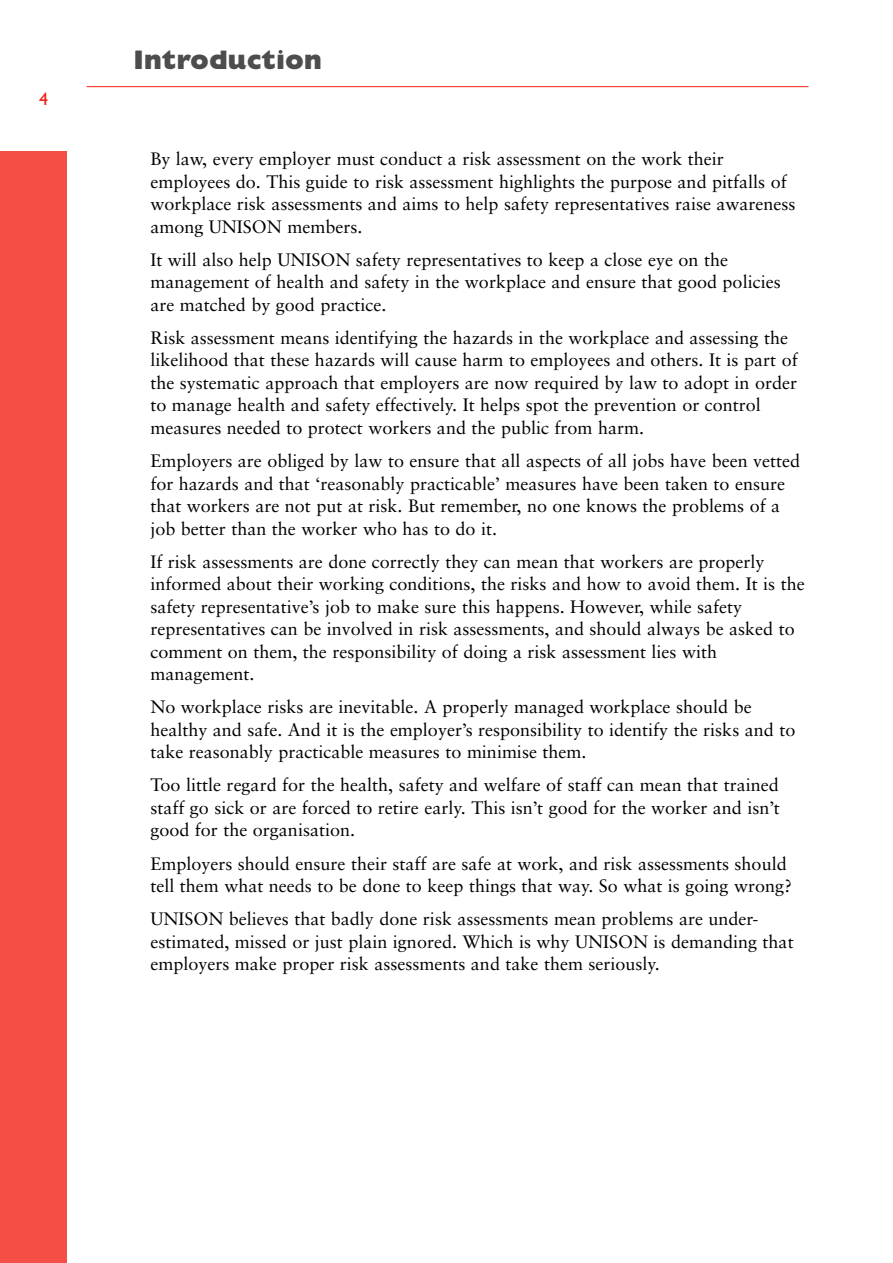
<style>
.page{position:relative;width:893px;height:1263px;background:#fff}
.page>*{position:absolute;margin:0;border:0;box-sizing:border-box;transform-origin:0 0}
.t1{font:800 27px "Gill Sans";color:#4d4d4d}
.t2{font:18px/22.5px "Sabon";color:#000}
.t3{font:18px "Gill Sans";color:#f12016}
</style>
<div class="page">
<div style="left:0;top:151px;width:67px;height:1112px;background:#f44e45"></div>
<hr style="left:87px;top:86px;width:721px;height:1px;background:#f12016">
<p class="t3" style="left:39px;top:92px;width:10px">4</p>
<h1 class="t1" style="left:133px;top:51px;width:190px">Introduction</h1>
<p class="t2" style="left:150px;top:149px;width:646px">By law, every employer must conduct a risk assessment on the work their employees do. This guide to risk assessment highlights the purpose and pitfalls of workplace risk assessments and aims to help safety representatives raise awareness among UNISON members.</p>
<p class="t2" style="left:150px;top:250px;width:631px">It will also help UNISON safety representatives to keep a close eye on the management of health and safety in the workplace and ensure that good policies are matched by good practice.</p>
<p class="t2" style="left:150px;top:328px;width:648px">Risk assessment means identifying the hazards in the workplace and assessing the likelihood that these hazards will cause harm to employees and others. It is part of the systematic approach that employers are now required by law to adopt in order to manage health and safety effectively. It helps spot the prevention or control measures needed to protect workers and the public from harm.</p>
<p class="t2" style="left:150px;top:451px;width:651px">Employers are obliged by law to ensure that all aspects of all jobs have been vetted for hazards and that ‘reasonably practicable’ measures have been taken to ensure that workers are not put at risk. But remember, no one knows the problems of a job better than the worker who has to do it.</p>
<p class="t2" style="left:150px;top:552px;width:655px">If risk assessments are done correctly they can mean that workers are properly informed about their working conditions, the risks and how to avoid them. It is the safety representative’s job to make sure this happens. However, while safety representatives can be involved in risk assessments, and should always be asked to comment on them, the responsibility of doing a risk assessment lies with management.</p>
<p class="t2" style="left:150px;top:697px;width:646px">No workplace risks are inevitable. A properly managed workplace should be healthy and safe. And it is the employer’s responsibility to identify the risks and to take reasonably practicable measures to minimise them.</p>
<p class="t2" style="left:150px;top:775px;width:630px;text-align:justify">Too little regard for the health, safety and welfare of staff can mean that trained staff go sick or are forced to retire early. This isn’t good for the worker and isn’t good for the organisation.</p>
<p class="t2" style="left:150px;top:854px;width:643px">Employers should ensure their staff are safe at work, and risk assessments should tell them what needs to be done to keep things that way. So what is going wrong?</p>
<p class="t2" style="left:150px;top:909px;width:644px">UNISON believes that badly done risk assessments mean problems are under&shy;estimated, missed or just plain ignored. Which is why UNISON is demanding that employers make proper risk assessments and take them seriously.</p>
</div>
